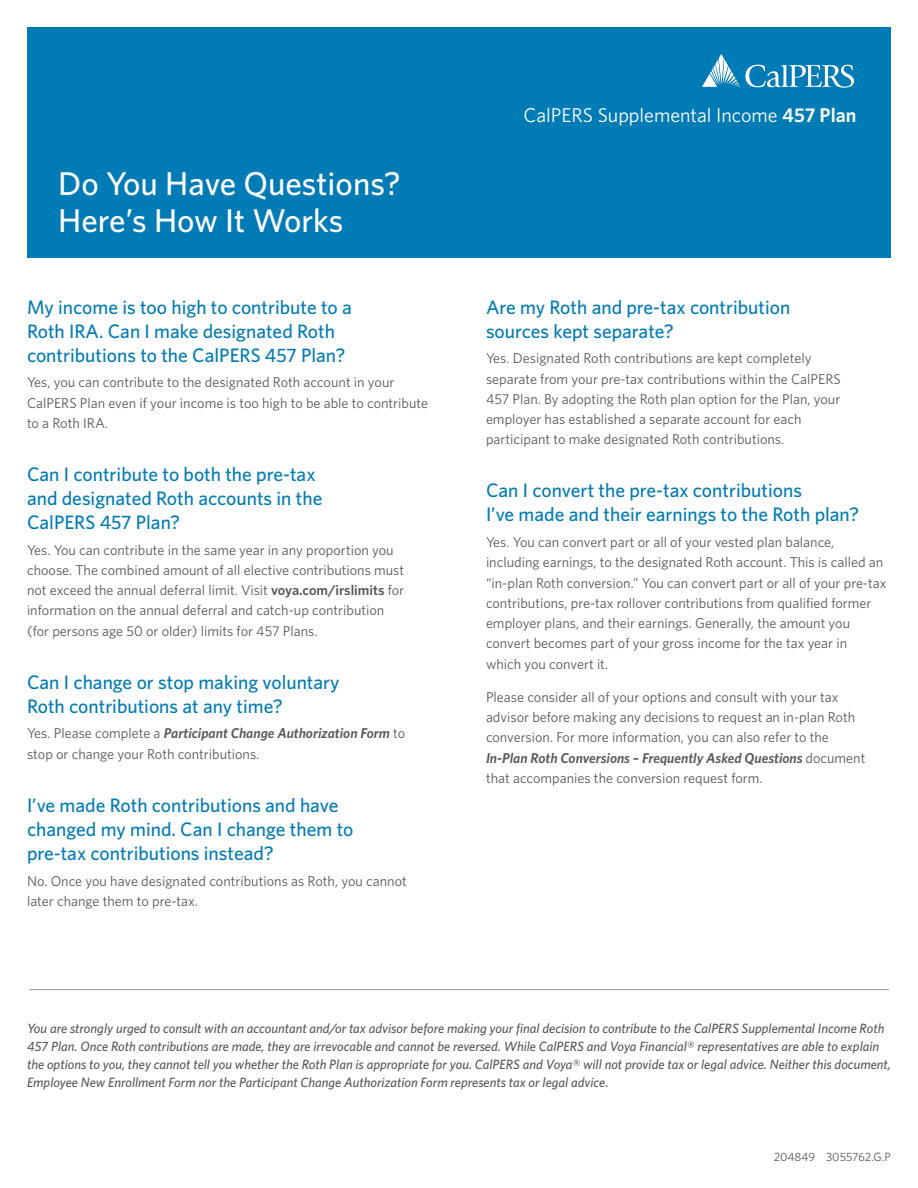
<style>
.page{position:relative;width:918px;height:1188px;background:#fff}
.page>*{position:absolute;margin:0;border:0;box-sizing:border-box;transform-origin:0 0}
.Headline_-smaller{font:500 33px/37.5px "Whitney";color:#fff}
.t1{font:19.95px "Whitney";color:#fff}
.Headline_-smaller-2{font:500 19.5px/24px "Whitney";color:#007bb6}
.Main_Text{font:14.25px/20.2px "Whitney";color:#57585a}
.Main_Text-2{font:italic 500 13.5px/18px "Whitney";color:#57585a}
.Main_Text-3{font:12px "Whitney";color:#57585a}
.s1{font-weight:600}
.s2{font-weight:600;font-style:italic}
</style>
<div class="page">
<div style="left:27px;top:27px;width:864px;height:230px;background:#007bb6"></div>
<svg style="left:702px;top:54px;width:152px;height:34px"></svg>
<hr style="left:29px;top:989px;width:860px;height:1px;background:#939598">
<p class="Headline_-smaller" style="left:58px;top:164px;width:344px">Do You Have Questions?<br>Here’s How It Works</p>
<p class="Headline_-smaller-2" style="left:27px;top:295px;width:326px">My income is too high to contribute to a<br>Roth IRA. Can I make designated Roth contributions to the CalPERS 457 Plan?</p>
<p class="Main_Text" style="left:27px;top:372px;width:403px">Yes, you can contribute to the designated Roth account in your<br>CalPERS Plan even if your income is too high to be able to contribute to a Roth IRA.</p>
<p class="Headline_-smaller-2" style="left:27px;top:462px;width:297px">Can I contribute to both the pre-tax and designated Roth accounts in the<br>CalPERS 457 Plan?</p>
<p class="Main_Text" style="left:27px;top:539px;width:379px">Yes. You can contribute in the same year in any proportion you choose. The combined amount of all elective contributions must not exceed the annual deferral limit. Visit <span class="s1">voya.com/irslimits</span> for information on the annual deferral and catch-up contribution (for persons age 50 or older) limits for 457 Plans.</p>
<p class="Headline_-smaller-2" style="left:27px;top:670px;width:314px">Can I change or stop making voluntary<br>Roth contributions at any time?</p>
<p class="Main_Text" style="left:27px;top:723px;width:380px">Yes. Please complete a <span class="s2">Participant Change Authorization Form</span> to stop or change your Roth contributions.</p>
<p class="Headline_-smaller-2" style="left:27px;top:793px;width:328px">I’ve made Roth contributions and have changed my mind. Can I change them to pre-tax contributions instead?</p>
<p class="Main_Text" style="left:27px;top:870px;width:381px">No. Once you have designated contributions as Roth, you cannot later change them to pre-tax.</p>
<p class="t1" style="left:524px;top:102px;width:334px">CalPERS Supplemental Income <span class="s1">457 Plan</span></p>
<p class="Headline_-smaller-2" style="left:486px;top:295px;width:306px">Are my Roth and pre-tax contribution sources kept separate?</p>
<p class="Main_Text" style="left:486px;top:348px;width:356px">Yes. Designated Roth contributions are kept completely separate from your pre-tax contributions within the CalPERS 457 Plan. By adopting the Roth plan option for the Plan, your employer has established a separate account for each participant to make designated Roth contributions.</p>
<p class="Headline_-smaller-2" style="left:486px;top:478px;width:375px">Can I convert the pre-tax contributions<br>I’ve made and their earnings to the Roth plan?</p>
<p class="Main_Text" style="left:486px;top:532px;width:402px">Yes. You can convert part or all of your vested plan balance, including earnings, to the designated Roth account. This is called an “in-plan Roth conversion.” You can convert part or all of your pre-tax contributions, pre-tax rollover contributions from qualified former employer plans, and their earnings. Generally, the amount you convert becomes part of your gross income for the tax year in<br>which you convert it.</p>
<p class="Main_Text" style="left:486px;top:686px;width:381px">Please consider all of your options and consult with your tax advisor before making any decisions to request an in-plan Roth conversion. For more information, you can also refer to the <span class="s2">In-Plan Roth Conversions – Frequently Asked Questions</span> document that accompanies the conversion request form.</p>
<p class="Main_Text-2" style="left:27px;top:1019px;width:865px">You are strongly urged to consult with an accountant and/or tax advisor before making your final decision to contribute to the CalPERS Supplemental Income Roth 457 Plan. Once Roth contributions are made, they are irrevocable and cannot be reversed. While CalPERS and Voya Financial® representatives are able to explain the options to you, they cannot tell you whether the Roth Plan is appropriate for you. CalPERS and Voya® will not provide tax or legal advice. Neither this document, Employee New Enrollment Form nor the Participant Change Authorization Form represents tax or legal advice.</p>
<p class="Main_Text-3" style="left:774px;top:1149px;width:119px">204849 3055762.G.P</p>
</div>
